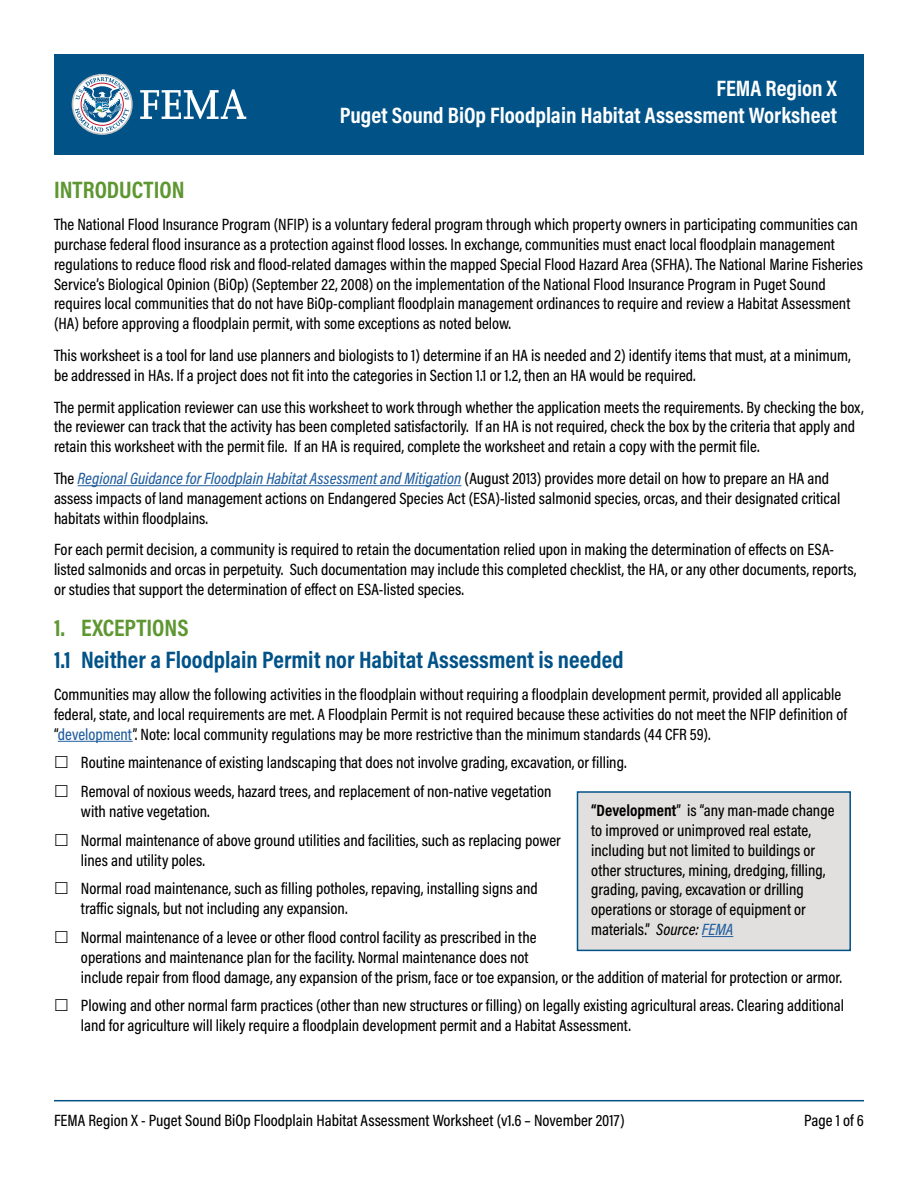
<style>
.page{position:relative;width:918px;height:1188px;background:#fff}
.page>*{position:absolute;margin:0;border:0;box-sizing:border-box;transform-origin:0 0}
.t1{font:700 24px "Acumin Pro Cond";color:#005288}
.t2{font:700 24px "Acumin Pro Cond";color:#5e9732}
.t3{font:700 22.5px/27px "Acumin Pro Cond";color:#fff;text-align:right}
.t4{font:500 16.5px/19.8px "Acumin Pro Cond";color:#000}
.s1{font-style:italic;color:#215e9e}
.s2{color:#215e9e}
.s3{font-weight:700}
.s4{font-style:italic}
</style>
<div class="page">
<hr style="left:54px;top:1100px;width:810px;height:1px;background:#005288">
<div style="left:577px;top:791px;width:274px;height:160px;background:#e2e0df;border:2px solid #005288"></div>
<hr style="left:702px;top:936px;width:31px;height:1px;background:#215e9e">
<hr style="left:58px;top:741px;width:75px;height:1px;background:#215e9e">
<hr style="left:78px;top:485px;width:383px;height:1px;background:#215e9e">
<div style="left:54px;top:54px;width:810px;height:101px;background:#005287"></div>
<div style="left:72px;top:74px;width:61px;height:61px;border:2px solid #c0c2c4;border-radius:50%"></div>
<svg style="left:75px;top:77px;width:54px;height:55px"></svg>
<svg style="left:140px;top:89px;width:106px;height:30px"></svg>
<h2 class="t3" style="left:340px;top:75px;width:499px">FEMA Region X<br>Puget Sound BiOp Floodplain Habitat Assessment Worksheet</h2>
<h1 class="t2" style="left:54px;top:174px;width:132px">INTRODUCTION</h1>
<p class="t4" style="left:54px;top:214px;width:811px">The National Flood Insurance Program (NFIP) is a voluntary federal program through which property owners in participating communities can purchase federal flood insurance as a protection against flood losses. In exchange, communities must enact local floodplain management regulations to reduce flood risk and flood-related damages within the mapped Special Flood Hazard Area (SFHA). The National Marine Fisheries Service’s Biological Opinion (BiOp) (September 22, 2008) on the implementation of the National Flood Insurance Program in Puget Sound requires local communities that do not have BiOp-compliant floodplain management ordinances to require and review a Habitat Assessment (HA) before approving a floodplain permit, with some exceptions as noted below.</p>
<p class="t4" style="left:54px;top:345px;width:798px">This worksheet is a tool for land use planners and biologists to 1) determine if an HA is needed and 2) identify items that must, at a minimum, be addressed in HAs. If a project does not fit into the categories in Section 1.1 or 1.2, then an HA would be required.</p>
<p class="t4" style="left:54px;top:397px;width:811px">The permit application reviewer can use this worksheet to work through whether the application meets the requirements. By checking the box, the reviewer can track that the activity has been completed satisfactorily. If an HA is not required, check the box by the criteria that apply and retain this worksheet with the permit file. If an HA is required, complete the worksheet and retain a copy with the permit file.</p>
<p class="t4" style="left:54px;top:468px;width:788px">The <span class="s1">Regional Guidance for Floodplain Habitat Assessment and Mitigation</span> (August 2013) provides more detail on how to prepare an HA and assess impacts of land management actions on Endangered Species Act (ESA)-listed salmonid species, orcas, and their designated critical habitats within floodplains.</p>
<p class="t4" style="left:54px;top:540px;width:804px">For each permit decision, a community is required to retain the documentation relied upon in making the determination of efects on ESA&shy;listed salmonids and orcas in perpetuity. Such documentation may include this completed checklist, the HA, or any other documents, reports, or studies that support the determination of efect on ESA-listed species.</p>
<h1 class="t2" style="left:54px;top:612px;width:136px">1. EXCEPTIONS</h1>
<h1 class="t1" style="left:54px;top:644px;width:571px">1.1 Neither a Floodplain Permit nor Habitat Assessment is needed</h1>
<p class="t4" style="left:54px;top:684px;width:795px">Communities may allow the following activities in the floodplain without requiring a floodplain development permit, provided all applicable federal, state, and local requirements are met. A Floodplain Permit is not required because these activities do not meet the NFIP definition of “<span class="s2">development</span>”. Note: local community regulations may be more restrictive than the minimum standards (44 CFR 59).</p>
<p class="t4" style="left:81px;top:748px;width:547px;line-height:28.8px">Routine maintenance of existing landscaping that does not involve grading, excavation, or filling.<br>Removal of noxious weeds, hazard trees, and replacement of non-native vegetation</p>
<p class="t4" style="left:81px;top:797px;width:481px;line-height:28.8px">with native vegetation.<br>Normal maintenance of above ground utilities and facilities, such as replacing power</p>
<p class="t4" style="left:81px;top:845px;width:458px;line-height:28.8px">lines and utility poles.<br>Normal road maintenance, such as filling potholes, repaving, installing signs and</p>
<p class="t4" style="left:81px;top:894px;width:457px;line-height:28.8px">trafic signals, but not including any expansion.<br>Normal maintenance of a levee or other flood control facility as prescribed in the</p>
<p class="t4" style="left:81px;top:947px;width:763px">operations and maintenance plan for the facility. Normal maintenance does not<br>include repair from flood damage, any expansion of the prism, face or toe expansion, or the addition of material for protection or armor.</p>
<p class="t4" style="left:81px;top:996px;width:765px">Plowing and other normal farm practices (other than new structures or filling) on legally existing agricultural areas. Clearing additional land for agriculture will likely require a floodplain development permit and a Habitat Assessment.</p>
<p class="t4" style="left:591px;top:800px;width:245px"><span class="s3">“Development</span>” is “any man-made change to improved or unimproved real estate, including but not limited to buildings or other structures, mining, dredging, filling, grading, paving, excavation or drilling operations or storage of equipment or materials.” <span class="s4">Source:</span> <span class="s1">FEMA</span></p>
<p class="t4" style="left:54px;top:1110px;width:572px">FEMA Region X - Puget Sound BiOp Floodplain Habitat Assessment Worksheet (v1.6 – November 2017)</p>
<p class="t4" style="left:804px;top:1110px;width:61px">Page 1 of 6</p>
</div>
